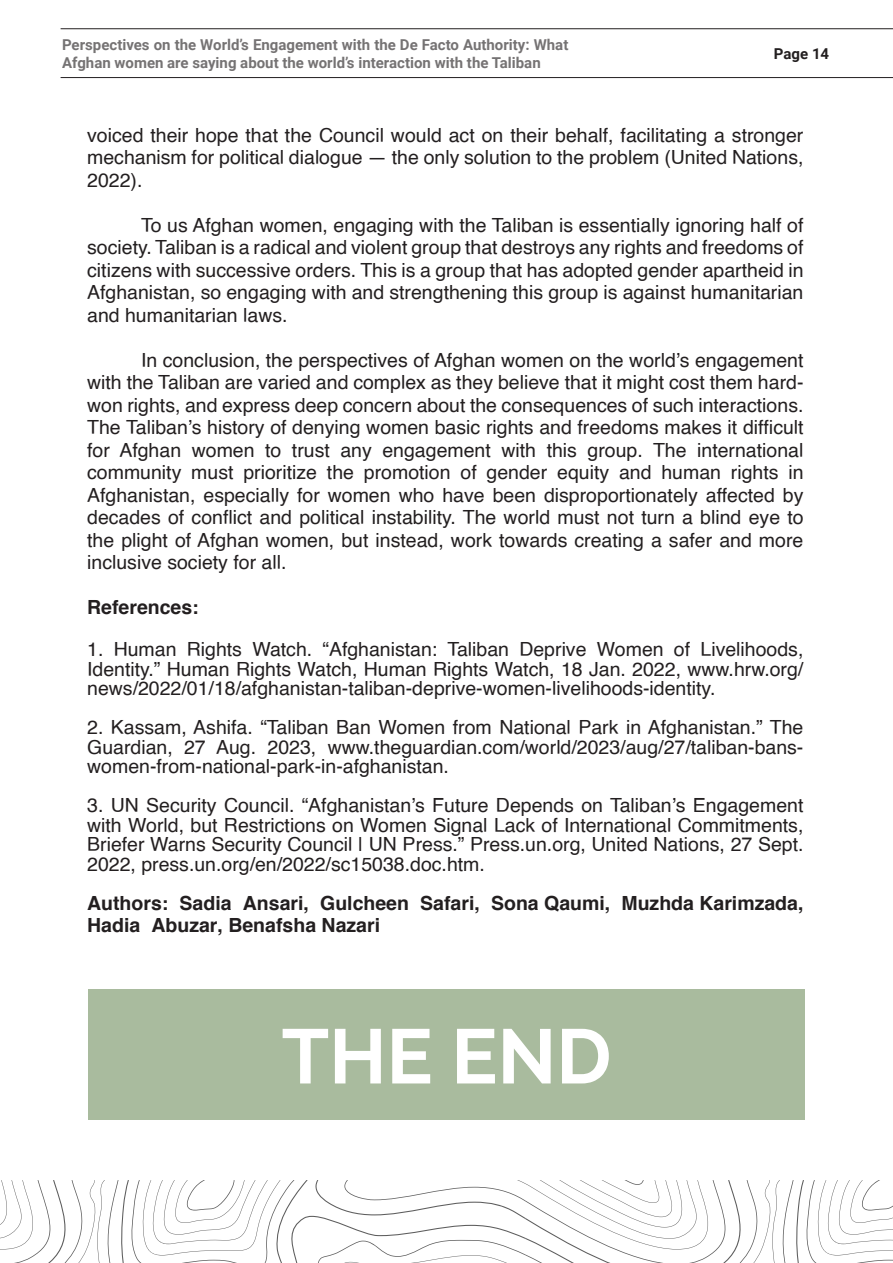
<style>
.page{position:relative;width:893px;height:1263px;background:#fff}
.page>*{position:absolute;margin:0;border:0;box-sizing:border-box;transform-origin:0 0}
.t1{font:700 76.95px "Raleway";color:#fff}
.t2{font:19.5px/22.5px "Helvetica";color:#231f20;text-align:justify}
.t3{font:700 19.5px/21.3px "Helvetica";color:#231f20}
.t4{font:700 15px/18px "Roboto";color:#231f20}
.s1{font-family:"Arial"}
</style>
<div class="page">
<hr style="left:61px;top:28px;width:832px;height:1px;background:#231f20">
<hr style="left:61px;top:77px;width:832px;height:1px;background:#231f20">
<svg style="left:0;top:1180px;width:893px;height:83px"></svg>
<div style="left:88px;top:989px;width:717px;height:131px;background:#a9bb9e"></div>
<p class="t4" style="left:62px;top:35px;width:508px">Perspectives on the World’s Engagement with the De Facto Authority: What<br>Afghan women are saying about the world’s interaction with the Taliban</p>
<p class="t4" style="left:774px;top:44px;width:57px">Page 14</p>
<p class="t2" style="left:87px;top:124px;width:718px">voiced their hope that the Council would act on their behalf, facilitating a stronger mechanism for political dialogue — the only solution to the problem (United Nations, 2022).</p>
<p class="t2" style="left:87px;top:214px;width:718px;text-indent:54px">To us Afghan women, engaging with the Taliban is essentially ignoring half of society. Taliban is a radical and violent group that destroys any rights and freedoms of citizens with successive orders. This is a group that has adopted gender apartheid in Afghanistan, so engaging with and strengthening this group is against humanitarian and humanitarian laws.</p>
<p class="t2" style="left:87px;top:349px;width:718px;text-indent:54px">In conclusion, the perspectives of Afghan women on the world’s engagement with the Taliban are varied and complex as they believe that it might cost them hard&shy;won rights, and express deep concern about the consequences of such interactions.<br>The Taliban’s history of denying women basic rights and freedoms makes it difficult for Afghan women to trust any engagement with this group. The international community must prioritize the promotion of gender equity and human rights in Afghanistan, especially for women who have been disproportionately affected by decades of conflict and political instability. The world must not turn a blind eye to the plight of Afghan women, but instead, work towards creating a safer and more inclusive society for all.</p>
<p class="t3" style="left:87px;top:597px;width:113px">References:</p>
<p class="t2" style="left:87px;top:640px;width:718px;line-height:19.5px">1. Human Rights Watch. “Afghanistan: Taliban Deprive Women of Livelihoods, Identity.” Human Rights Watch, Human Rights Watch, 18 Jan. 2022, www.hrw.org/ news/2022/01/18/afghanistan-taliban-deprive-women-livelihoods-identity.</p>
<p class="t2" style="left:87px;top:718px;width:718px;line-height:19.5px">2. Kassam, Ashifa. “Taliban Ban Women from National Park in Afghanistan.” The Guardian, 27 Aug. 2023, www.theguardian.com/world/2023/aug/27/taliban-bans&shy;women-from-national-park-in-afghanistan.</p>
<p class="t2" style="left:87px;top:796px;width:718px;line-height:19.5px">3. UN Security Council. “Afghanistan’s Future Depends on Taliban’s Engagement with World, but Restrictions on Women Signal Lack of International Commitments, Briefer Warns Security Council | UN Press.” Press.un.org, United Nations, 27 Sept.<br>2022, press.un.org/en/2022/sc15038.doc.htm.</p>
<p class="t3" style="left:87px;top:893px;width:718px">Authors: Sadia Ansari, Gulcheen Safari, Sona <span class="s1">Q</span>aumi, Muzhda Karimzada,<br>Hadia Abuzar, Benafsha Nazari</p>
<h1 class="t1" style="left:282px;top:1012px;width:331px">THE END</h1>
</div>
